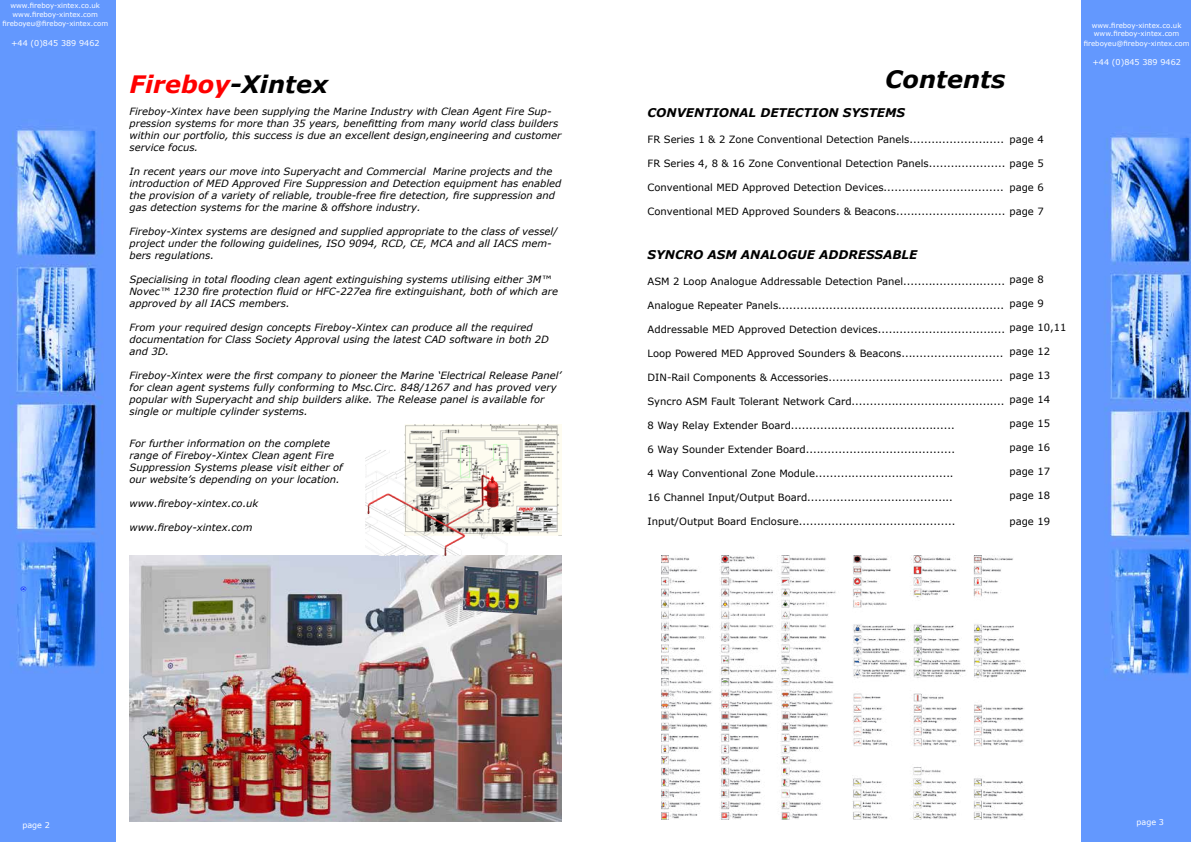
<style>
.page{position:relative;width:1191px;height:842px;background:#fff}
.page>*{position:absolute;margin:0;border:0;box-sizing:border-box;transform-origin:0 0}
.t1{font:italic 700 24px "Verdana";color:#f00}
.t2{font:italic 700 24px "Verdana";color:#000}
.t3{font:italic 700 12px "Verdana";color:#000}
.t4{font:italic 10px/12px "Verdana";color:#000}
.t5{font:10px "Verdana";color:#000}
.t6{font:8px "Verdana";color:#fff}
.t7{font:7px/8.4px "Verdana";color:#fff;text-align:center}
.s1{color:#000}
</style>
<div class="page">
<img style="left:1081px;top:0;width:110px;height:842px">
<svg style="left:0;top:0;width:115px;height:829px;background:#5d91ec"></svg>
<svg style="left:21px;top:586px;width:5px;height:5px"></svg>
<img style="left:129px;top:555px;width:432px;height:266px">
<img style="left:365px;top:425px;width:196px;height:130px">
<img style="left:662px;top:556px;width:363px;height:263px">
<img style="left:458px;top:567px;width:88px;height:48px">
<p class="t7" style="left:10px;top:2px;width:91px">www.fireboy-xintex.co.uk www.fireboy-xintex.com</p>
<p class="t7" style="left:2px;top:20px;width:107px">fireboyeu@fireboy-xintex.com</p>
<p class="t6" style="left:11px;top:37px;width:90px">+44 (0)845 389 9462</p>
<h1 class="t1" style="left:129px;top:68px;width:200px">Fireboy<span class="s1">-Xintex</span></h1>
<p class="t4" style="left:129px;top:106px;width:433px">Fireboy-Xintex have been supplying the Marine Industry with Clean Agent Fire Sup&shy;pression systems for more than 35 years, benefitting from many world class builders within our portfolio, this success is due an excellent design,engineering and customer service focus.</p>
<p class="t4" style="left:129px;top:166px;width:433px">In recent years our move into Superyacht and Commercial Marine projects and the introduction of MED Approved Fire Suppression and Detection equipment has enabled the provision of a variety of reliable, trouble-free fire detection, fire suppression and gas detection systems for the marine &amp; offshore industry.</p>
<p class="t4" style="left:129px;top:226px;width:430px">Fireboy-Xintex systems are designed and supplied appropriate to the class of vessel/ project under the following guidelines, ISO 9094, RCD, CE, MCA and all IACS mem&shy;bers regulations.</p>
<p class="t4" style="left:129px;top:274px;width:430px">Specialising in total flooding clean agent extinguishing systems utilising either 3M™<br>Novec™ 1230 fire protection fluid or HFC-227ea fire extinguishant, both of which are approved by all IACS members.</p>
<p class="t4" style="left:129px;top:322px;width:421px">From your required design concepts Fireboy-Xintex can produce all the required documentation for Class Society Approval using the latest CAD software in both 2D and 3D.</p>
<p class="t4" style="left:129px;top:370px;width:433px">Fireboy-Xintex were the first company to pioneer the Marine ‘Electrical Release Panel’ for clean agent systems fully conforming to Msc.Circ. 848/1267 and has proved very popular with Superyacht and ship builders alike. The Release panel is available for single or multiple cylinder systems.</p>
<p class="t4" style="left:129px;top:437px;width:215px">For further information on the complete range of Fireboy-Xintex Clean agent Fire Suppression Systems please visit either of our website’s depending on your location.</p>
<p class="t4" style="left:129px;top:497px;width:130px">www.fireboy-xintex.co.uk</p>
<p class="t4" style="left:129px;top:521px;width:124px">www.fireboy-xintex.com</p>
<h1 class="t2" style="left:885px;top:62px;width:122px">Contents</h1>
<p class="t3" style="left:647px;top:104px;width:259px">CONVENTIONAL DETECTION SYSTEMS</p>
<p class="t5" style="left:647px;top:133px;width:358px">FR Series 1 &amp; 2 Zone Conventional Detection Panels..........................</p>
<p class="t5" style="left:1009px;top:132px;width:36px">page 4</p>
<p class="t5" style="left:647px;top:157px;width:398px">FR Series 4, 8 &amp; 16 Zone Conventional Detection Panels..................... page 5</p>
<p class="t5" style="left:1009px;top:180px;width:36px">page 6</p>
<p class="t5" style="left:647px;top:205px;width:398px">Conventional MED Approved Sounders &amp; Beacons.............................. page 7</p>
<p class="t5" style="left:647px;top:181px;width:358px">Conventional MED Approved Detection Devices.................................</p>
<p class="t3" style="left:647px;top:246px;width:271px">SYNCRO ASM ANALOGUE ADDRESSABLE</p>
<p class="t5" style="left:647px;top:274px;width:359px">ASM 2 Loop Analogue Addressable Detection Panel............................</p>
<p class="t5" style="left:647px;top:298px;width:358px">Analogue Repeater Panels..............................................................</p>
<p class="t5" style="left:647px;top:322px;width:359px">Addressable MED Approved Detection devices...................................</p>
<p class="t5" style="left:647px;top:346px;width:357px">Loop Powered MED Approved Sounders &amp; Beacons............................</p>
<p class="t5" style="left:647px;top:370px;width:357px">DIN-Rail Components &amp; Accessories................................................</p>
<p class="t5" style="left:647px;top:394px;width:358px">Syncro ASM Fault Tolerant Network Card..........................................</p>
<p class="t5" style="left:647px;top:418px;width:309px">8 Way Relay Extender Board.............................................</p>
<p class="t5" style="left:647px;top:442px;width:309px">6 Way Sounder Extender Board.........................................</p>
<p class="t5" style="left:647px;top:466px;width:307px">4 Way Conventional Zone Module......................................</p>
<p class="t5" style="left:647px;top:490px;width:307px">16 Channel Input/Output Board........................................</p>
<p class="t5" style="left:647px;top:514px;width:309px">Input/Output Board Enclosure...........................................</p>
<p class="t5" style="left:1009px;top:272px;width:36px">page 8</p>
<p class="t5" style="left:1009px;top:296px;width:36px">page 9</p>
<p class="t5" style="left:1009px;top:320px;width:59px">page 10,11</p>
<p class="t5" style="left:1009px;top:344px;width:42px">page 12</p>
<p class="t5" style="left:1009px;top:368px;width:42px">page 13</p>
<p class="t5" style="left:1009px;top:392px;width:42px">page 14</p>
<p class="t5" style="left:1009px;top:416px;width:42px">page 15</p>
<p class="t5" style="left:1009px;top:440px;width:42px">page 16</p>
<p class="t5" style="left:1009px;top:464px;width:42px">page 17</p>
<p class="t5" style="left:1009px;top:488px;width:42px">page 18</p>
<p class="t5" style="left:1009px;top:515px;width:42px">page 19</p>
<p class="t7" style="left:1091px;top:21px;width:91px">www.fireboy-xintex.co.uk www.fireboy-xintex.com</p>
<p class="t7" style="left:1083px;top:39px;width:107px">fireboyeu@fireboy-xintex.com</p>
<p class="t6" style="left:1092px;top:57px;width:90px">+44 (0)845 389 9462</p>
<p class="t6" style="left:22px;top:819px;width:29px">page 2</p>
<p class="t6" style="left:1136px;top:817px;width:29px">page 3</p>
</div>
